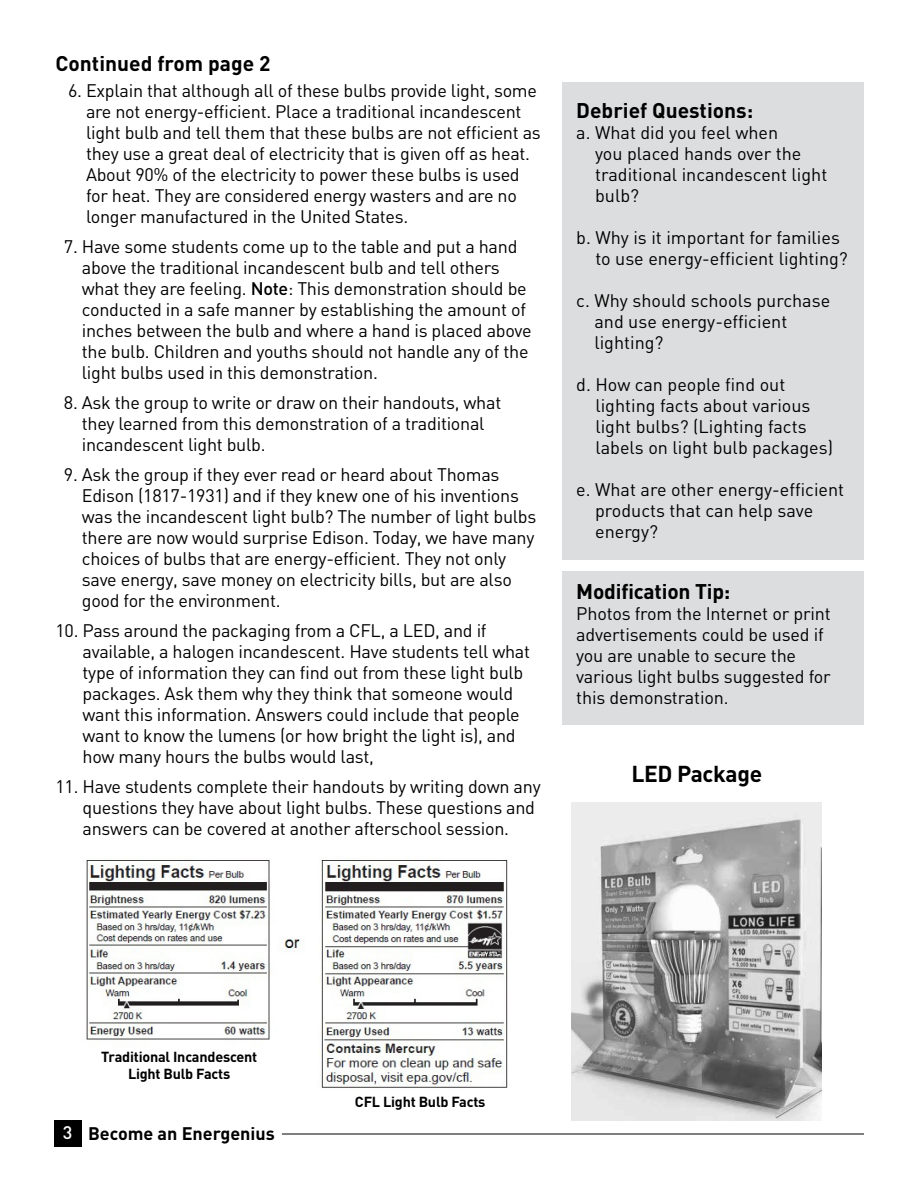
<style>
.page{position:relative;width:918px;height:1188px;background:#fff}
.page>*{position:absolute;margin:0;border:0;box-sizing:border-box;transform-origin:0 0}
.t1{font:700 22.8px "DIN";letter-spacing:-.015em;color:#000}
.t2{font:700 21px "DIN";color:#000}
.t3{font:18px/21px "DIN";letter-spacing:-.015em;color:#000}
.t4{font:700 18px "DIN";color:#000}
.t5{font:700 14.4px/16.8px "DIN";letter-spacing:-.015em;color:#000;text-align:center}
.s1{font-weight:500}
.s2{font-weight:500;color:#fff}
</style>
<div class="page">
<div style="left:54px;top:1121px;width:27px;height:26px;background:#000"></div>
<hr style="left:282px;top:1134px;width:582px;height:1px;background:#000">
<div style="left:562px;top:82px;width:302px;height:477px;background:#dcddde"></div>
<div style="left:562px;top:571px;width:302px;height:154px;background:#dcddde"></div>
<img style="left:86px;top:858px;width:422px;height:230px">
<img style="left:572px;top:802px;width:250px;height:318px">
<p class="t2" style="left:56px;top:50px;width:217px">Continued from page 2</p>
<p class="t3" style="left:86px;top:79px;width:456px;text-indent:-18px">6. Explain that although all of these bulbs provide light, some are not energy-efficient. Place a traditional incandescent light bulb and tell them that these bulbs are not efficient as they use a great deal of electricity that is given off as heat.<br>About 90% of the electricity to power these bulbs is used for heat. They are considered energy wasters and are no longer manufactured in the United States.</p>
<p class="t3" style="left:82px;top:235px;width:451px;text-indent:-18px">7. Have some students come up to the table and put a hand above the traditional incandescent bulb and tell others what they are feeling. <span class="s1">Note</span>: This demonstration should be conducted in a safe manner by establishing the amount of inches between the bulb and where a hand is placed above the bulb. Children and youths should not handle any of the light bulbs used in this demonstration.</p>
<p class="t3" style="left:82px;top:391px;width:421px;text-indent:-18px">8. Ask the group to write or draw on their handouts, what they learned from this demonstration of a traditional incandescent light bulb.</p>
<p class="t3" style="left:82px;top:463px;width:456px;text-indent:-18px">9. Ask the group if they ever read or heard about Thomas Edison (1817-1931) and if they knew one of his inventions was the incandescent light bulb? The number of light bulbs there are now would surprise Edison. Today, we have many choices of bulbs that are energy-efficient. They not only save energy, save money on electricity bills, but are also good for the environment.</p>
<p class="t3" style="left:83px;top:619px;width:449px;text-indent:-27px">10. Pass around the packaging from a CFL, a LED, and if available, a halogen incandescent. Have students tell what type of information they can find out from these light bulb packages. Ask them why they think that someone would want this information. Answers could include that people want to know the lumens (or how bright the light is), and how many hours the bulbs would last,</p>
<p class="t3" style="left:83px;top:776px;width:460px;text-indent:-27px">11. Have students complete their handouts by writing down any questions they have about light bulbs. These questions and answers can be covered at another afterschool session.</p>
<p class="t2" style="left:576px;top:97px;width:178px">Debrief Questions:</p>
<p class="t3" style="left:595px;top:122px;width:234px;text-indent:-19px">a. What did you feel when<br>you placed hands over the traditional incandescent light bulb?</p>
<p class="t3" style="left:595px;top:227px;width:254px;text-indent:-19px">b. Why is it important for families to use energy-efficient lighting?</p>
<p class="t3" style="left:594px;top:290px;width:237px;text-indent:-18px">c. Why should schools purchase and use energy-efficient lighting?</p>
<p class="t3" style="left:595px;top:374px;width:239px;text-indent:-19px">d. How can people find out lighting facts about various light bulbs? (Lighting facts labels on light bulb packages)</p>
<p class="t3" style="left:595px;top:479px;width:251px;text-indent:-19px">e. What are other energy-efficient products that can help save energy?</p>
<p class="t2" style="left:576px;top:578px;width:156px">Modification Tip:</p>
<p class="t3" style="left:576px;top:603px;width:256px">Photos from the Internet or print advertisements could be used if you are unable to secure the various light bulbs suggested for this demonstration.</p>
<p class="t1" style="left:631px;top:759px;width:132px">LED Package</p>
<p class="t5" style="left:101px;top:1048px;width:158px">Traditional Incandescent<br>Light Bulb Facts</p>
<p class="t4" style="left:63px;top:1122px;width:213px"><span class="s2">3</span> Become an Energenius</p>
<p class="t5" style="left:355px;top:1093px;width:132px">CFL Light Bulb Facts</p>
</div>
